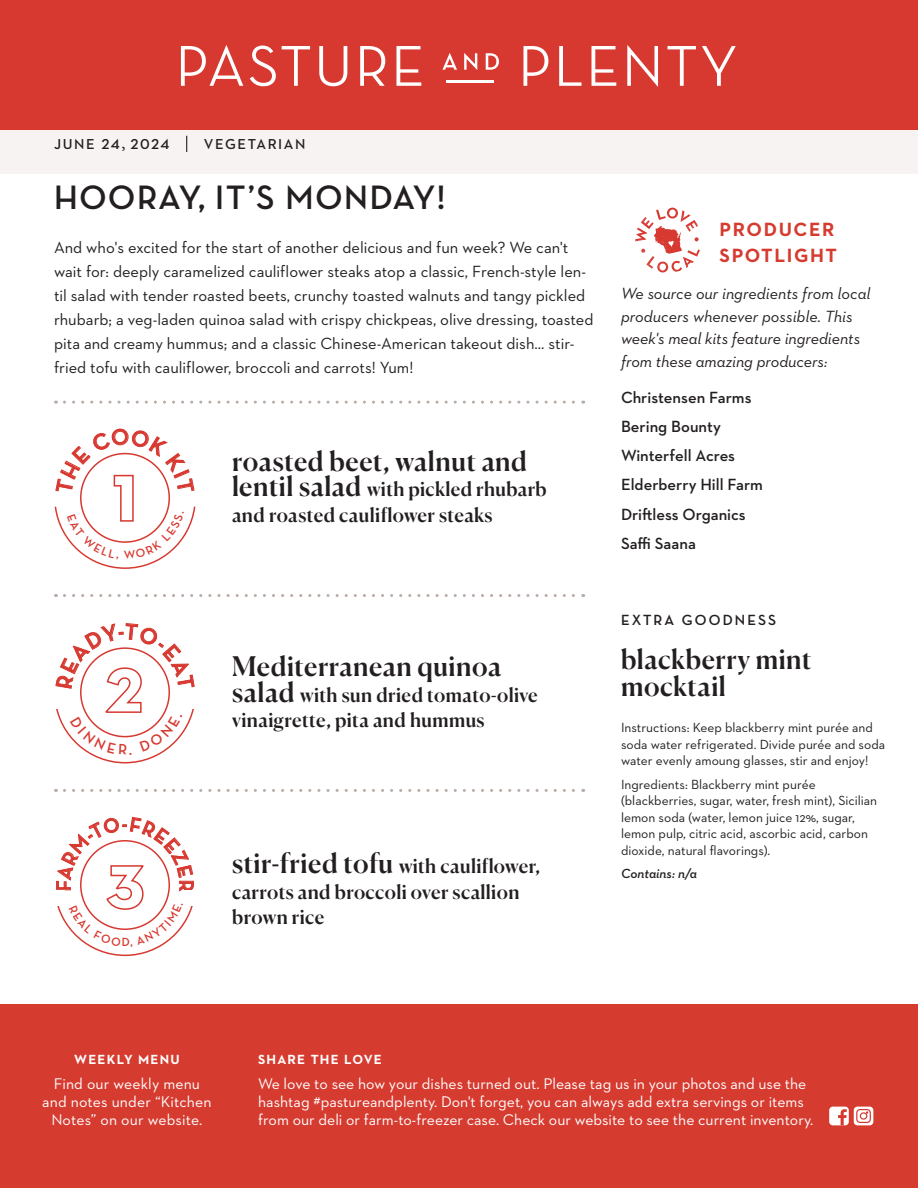
<style>
.page{position:relative;width:918px;height:1188px;background:#fff}
.page>*{position:absolute;margin:0;border:0;box-sizing:border-box;transform-origin:0 0}
.t1{font:700 34.5px "Neutraface Display";letter-spacing:.05em;color:#231f20}
.t2{font:500 27px/27px "Canela";letter-spacing:.015em;color:#231f20}
.t3{font:700 20.25px "Neutraface Display";color:#d73830}
.t4{font:500 19.5px/25.5px "Canela";letter-spacing:.015em;color:#231f20}
.t5{font:700 19.5px/25.5px "Neutraface 2 Text";letter-spacing:.08em;color:#d63b30}
.description-centered{font:16.5px/24px "Neutraface 2 Text";color:#231f20}
.t6{font:italic 16.5px/22.5px "Neutraface 2 Text";color:#231f20}
.t7{font:600 16.5px "Neutraface 2 Text";color:#231f20}
.t8{font:15.75px/18px "Neutraface 2 Text";color:#fff}
.t9{font:700 15px "Neutraface Display";letter-spacing:.145em;color:#231f20}
.t10{font:600 14.7px "Neutraface 2 Text";letter-spacing:.11em;color:#231f20}
.t11{font:13.5px/16.5px "Neutraface 2 Text";color:#231f20}
.t12{font:700 13.5px "Neutraface 2 Text";letter-spacing:.09em;color:#fff}
.t13{font:italic 600 13.5px "Neutraface 2 Text";color:#231f20}
.s1{font-family:"Minion Pro";font-weight:400;font-size:18px}
.s2{font-size:27px}
</style>
<div class="page">
<div style="left:0;top:129px;width:918px;height:45px;background:#f7f3f2"></div>
<div style="left:0;top:1004px;width:918px;height:184px;background:#d63b30"></div>
<div style="left:0;top:0;width:918px;height:130px;background:#d73830"></div>
<hr style="left:446px;top:80px;width:48px;height:2px;background:#fff">
<svg style="left:181px;top:45px;width:62px;height:41px"></svg>
<svg style="left:250px;top:46px;width:26px;height:40px"></svg>
<svg style="left:282px;top:46px;width:28px;height:40px"></svg>
<svg style="left:319px;top:46px;width:28px;height:40px"></svg>
<svg style="left:360px;top:46px;width:25px;height:40px"></svg>
<svg style="left:396px;top:46px;width:25px;height:40px"></svg>
<svg style="left:442px;top:53px;width:15px;height:17px"></svg>
<svg style="left:464px;top:53px;width:13px;height:17px"></svg>
<svg style="left:486px;top:53px;width:13px;height:17px"></svg>
<svg style="left:523px;top:46px;width:25px;height:40px"></svg>
<svg style="left:559px;top:46px;width:22px;height:40px"></svg>
<svg style="left:592px;top:46px;width:24px;height:40px"></svg>
<svg style="left:627px;top:45px;width:31px;height:42px"></svg>
<svg style="left:668px;top:46px;width:28px;height:40px"></svg>
<svg style="left:702px;top:46px;width:34px;height:40px"></svg>
<svg style="left:64px;top:401px;width:520px;height:3px"></svg>
<svg style="left:64px;top:594px;width:520px;height:3px"></svg>
<svg style="left:64px;top:789px;width:520px;height:3px"></svg>
<svg style="left:635px;top:207px;width:65px;height:66px"></svg>
<div style="left:829px;top:1107px;width:20px;height:18px;background:#fff;border-radius:4px"></div>
<svg style="left:838px;top:1109px;width:9px;height:16px"></svg>
<div style="left:854px;top:1107px;width:19px;height:18px;background:#fff;border-radius:4px"></div>
<svg style="left:857px;top:1110px;width:13px;height:12px"></svg>
<div style="left:856px;top:1109px;width:15px;height:14px;border:1px solid #d73830;border-radius:3px"></div>
<div style="left:860px;top:1113px;width:7px;height:6px;background:#fff;border-radius:50%"></div>
<div style="left:860px;top:1112px;width:7px;height:8px;border:1px solid #d73830;border-radius:50%"></div>
<svg style="left:186px;top:136px;width:1px;height:16px"></svg>
<svg style="left:55px;top:428px;width:140px;height:141px"></svg>
<svg style="left:55px;top:623px;width:140px;height:140px"></svg>
<svg style="left:56px;top:817px;width:138px;height:139px"></svg>
<p class="t10" style="left:54px;top:135px;width:117px">JUNE 24<span class="s1">,</span> 2024</p>
<p class="t10" style="left:204px;top:135px;width:103px">VEGETARIAN</p>
<p class="t1" style="left:54px;top:178px;width:393px">HOORAY, IT’S MONDAY!</p>
<p class="description-centered" style="left:54px;top:235px;width:541px">And who's excited for the start of another delicious and fun week? We can't wait for: deeply caramelized cauliflower steaks atop a classic, French-style len&shy;til salad with tender roasted beets, crunchy toasted walnuts and tangy pickled rhubarb; a veg-laden quinoa salad with crispy chickpeas, olive dressing, toasted pita and creamy hummus; and a classic Chinese-American takeout dish... stir&shy;fried tofu with cauliflower, broccoli and carrots! Yum!</p>
<p class="t2" style="left:232px;top:445px;width:296px">roasted beet, walnut and</p>
<p class="t4" style="left:232px;top:475px;width:316px"><span class="s2">lentil salad</span> with pickled rhubarb and roasted cauliflower steaks</p>
<p class="t3" style="left:122px;top:813px;width:7px">-</p>
<p class="t2" style="left:232px;top:651px;width:271px">Mediterranean quinoa</p>
<p class="t4" style="left:232px;top:680px;width:307px"><span class="s2">salad</span> with sun dried tomato-olive vinaigrette, pita and hummus</p>
<p class="t3" style="left:198px;top:880px;width:40px;rotate:90deg">RRR</p>
<p class="t4" style="left:232px;top:852px;width:309px"><span class="s2">stir-fried tofu</span> with cauliflower, carrots and broccoli over scallion brown rice</p>
<p class="t5" style="left:720px;top:216px;width:119px">PRODUCER<br>SPOTLIGHT</p>
<p class="t6" style="left:621px;top:282px;width:251px">We source our ingredients from local producers whenever possible. This week's meal kits feature ingredients from these amazing producers:</p>
<p class="t7" style="left:621px;top:387px;width:132px">Christensen Farms</p>
<p class="t7" style="left:621px;top:416px;width:101px">Bering Bounty</p>
<p class="t7" style="left:621px;top:445px;width:116px">Winterfell Acres</p>
<p class="t7" style="left:621px;top:474px;width:143px">Elderberry Hill Farm</p>
<p class="t7" style="left:621px;top:504px;width:126px">Driftless Organics</p>
<p class="t7" style="left:621px;top:533px;width:76px">Saffi Saana</p>
<p class="t9" style="left:621px;top:612px;width:157px">EXTRA GOODNESS</p>
<p class="t2" style="left:621px;top:643px;width:192px">blackberry mint mocktail</p>
<p class="t11" style="left:621px;top:719px;width:266px">Instructions: Keep blackberry mint purée and soda water refrigerated. Divide purée and soda water evenly amoung glasses, stir and enjoy!</p>
<p class="t11" style="left:621px;top:776px;width:258px">Ingredients: Blackberry mint purée (blackberries, sugar, water, fresh mint), Sicilian lemon soda (water, lemon juice 12%, sugar, lemon pulp, citric acid, ascorbic acid, carbon dioxide, natural flavorings).</p>
<p class="t13" style="left:621px;top:865px;width:77px">Contains: n/a</p>
<p class="t12" style="left:74px;top:1051px;width:107px">WEEKLY MENU</p>
<p class="t8" style="left:42px;top:1075px;width:171px;text-align:center">Find our weekly menu and notes under “Kitchen<br>Notes” on our website.</p>
<p class="t12" style="left:258px;top:1051px;width:125px">SHARE THE LOVE</p>
<p class="t8" style="left:258px;top:1075px;width:557px">We love to see how your dishes turned out. Please tag us in your photos and use the hashtag #pastureandplenty. Don't forget, you can always add extra servings or items from our deli or farm-to-freezer case. Check our website to see the current inventory.</p>
</div>
